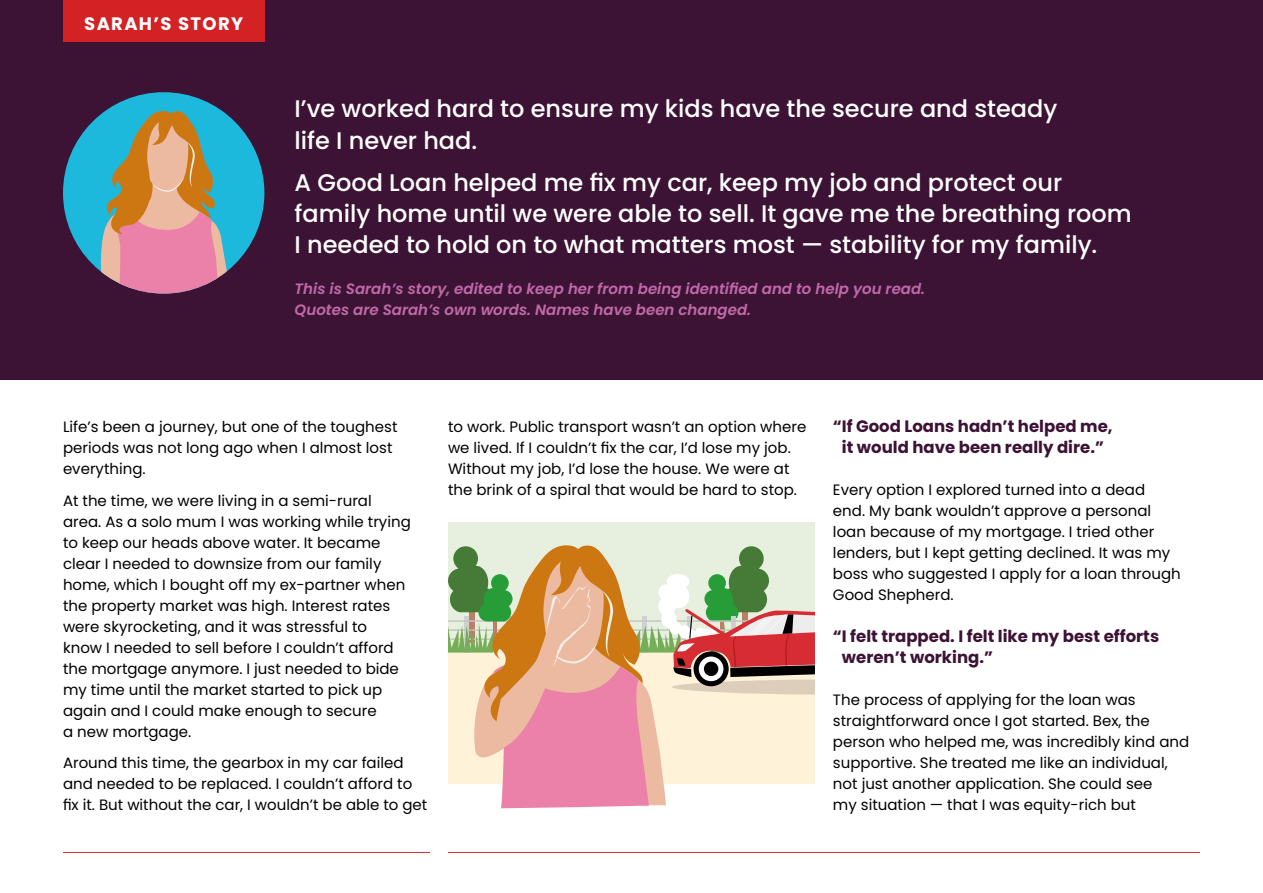
<style>
.page{position:relative;width:1263px;height:893px;background:#fff}
.page>*{position:absolute;margin:0;border:0;box-sizing:border-box;transform-origin:0 0}
.t1{font:500 24px/31.5px "Poppins";color:#fff}
.t2{font:700 18px "Poppins";letter-spacing:.075em;color:#fff}
.t3{font:700 16.5px/21px "Poppins";color:#3c1335;text-align:center}
.t4{font:15px/21px "Poppins";color:#000}
.t5{font:italic 600 15px/21px "Poppins";color:#c069a7}
</style>
<div class="page">
<hr style="left:63px;top:852px;width:367px;height:1px;background:#d72c33">
<hr style="left:448px;top:852px;width:752px;height:1px;background:#d72c33">
<div style="left:448px;top:522px;width:367px;height:130px;background:#e7efdf"></div>
<div style="left:0;top:0;width:1263px;height:379px;background:#3c1335"></div>
<div style="left:63px;top:92px;width:201px;height:202px;background:#1cb9dc;border-radius:50%"></div>
<svg style="left:100px;top:110px;width:127px;height:184px"></svg>
<div style="left:63px;top:0;width:201px;height:42px;background:#d32124"></div>
<svg style="left:448px;top:545px;width:367px;height:263px"></svg>
<p class="t2" style="left:84px;top:13px;width:160px">SARAH’S STORY</p>
<h1 class="t1" style="left:295px;top:93px;width:764px">I’ve worked hard to ensure my kids have the secure and steady life I never had.</h1>
<h1 class="t1" style="left:295px;top:166px;width:839px">A Good Loan helped me fix my car, keep my job and protect our family home until we were able to sell. It gave me the breathing room<br>I needed to hold on to what matters most — stability for my family.</h1>
<p class="t5" style="left:295px;top:278px;width:632px">This is Sarah’s story, edited to keep her from being identified and to help you read.<br>Quotes are Sarah’s own words. Names have been changed.</p>
<p class="t4" style="left:63px;top:416px;width:336px">Life’s been a journey, but one of the toughest periods was not long ago when I almost lost everything.</p>
<p class="t4" style="left:63px;top:490px;width:349px">At the time, we were living in a semi-rural area. As a solo mum I was working while trying to keep our heads above water. It became clear I needed to downsize from our family home, which I bought off my ex-partner when the property market was high. Interest rates were skyrocketing, and it was stressful to<br>know I needed to sell before I couldn’t afford the mortgage anymore. I just needed to bide my time until the market started to pick up again and I could make enough to secure<br>a new mortgage.</p>
<p class="t4" style="left:63px;top:752px;width:366px">Around this time, the gearbox in my car failed and needed to be replaced. I couldn’t afford to fix it. But without the car, I wouldn’t be able to get</p>
<p class="t4" style="left:448px;top:416px;width:360px">to work. Public transport wasn’t an option where we lived. If I couldn’t fix the car, I’d lose my job.<br>Without my job, I’d lose the house. We were at the brink of a spiral that would be hard to stop.</p>
<p class="t3" style="left:833px;top:416px;width:281px">“If Good Loans hadn’t helped me, it would have been really dire.”</p>
<p class="t4" style="left:833px;top:479px;width:349px">Every option I explored turned into a dead end. My bank wouldn’t approve a personal loan because of my mortgage. I tried other lenders, but I kept getting declined. It was my boss who suggested I apply for a loan through Good Shepherd.</p>
<p class="t3" style="left:842px;top:626px;width:319px;text-align:left;text-indent:-9px">“I felt trapped. I felt like my best efforts weren’t working.”</p>
<p class="t4" style="left:833px;top:689px;width:358px">The process of applying for the loan was straightforward once I got started. Bex, the person who helped me, was incredibly kind and supportive. She treated me like an individual, not just another application. She could see<br>my situation — that I was equity-rich but</p>
</div>
